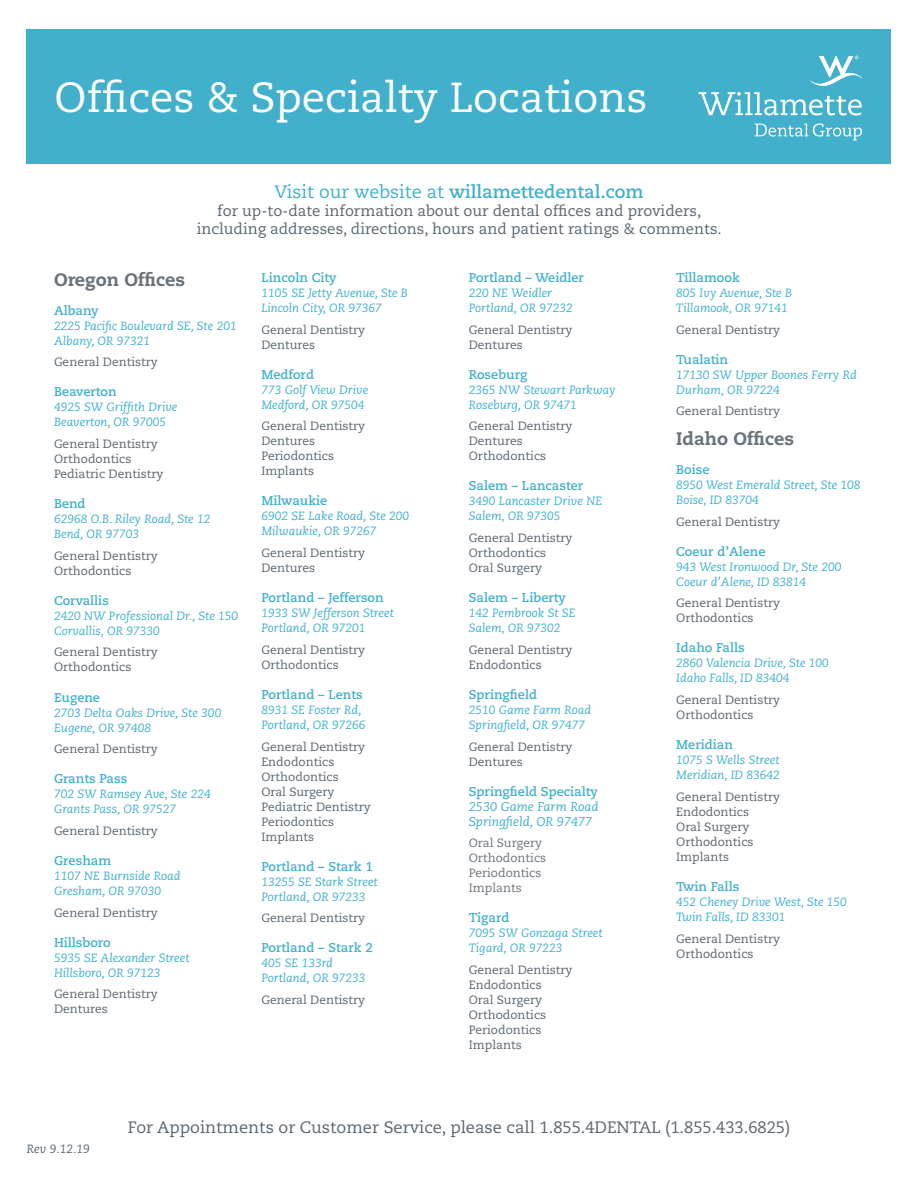
<style>
.page{position:relative;width:918px;height:1188px;background:#fff}
.page>*{position:absolute;margin:0;border:0;box-sizing:border-box;transform-origin:0 0}
.t1{font:42px "Caecilia LT Std";color:#fff}
.t2{font:700 18px "Caecilia LT Std";color:#43b0cb}
.t3{font:800 18px "Caecilia LT Std";color:#6a737b}
.t4{font:16.5px "Caecilia LT Std";color:#5a6670}
.t5{font:15px/18px "Caecilia LT Std";color:#5a6670;text-align:center}
.t6{font:700 12.75px "Caecilia LT Std";color:#43b0cb}
.t7{font:italic 12.75px/15px "Caecilia LT Std";color:#43b0cb}
.t8{font:italic 12px/15px "Caecilia LT Std";color:#43b0cb}
.t9{font:12px/15px "Caecilia LT Std";color:#5a6670}
.t10{font:12px/15px "Caecilia LT Std";color:#6a737b}
.t11{font:italic 12px "Caecilia LT Std";color:#5a6670}
.s1{font-weight:400}
</style>
<div class="page">
<div style="left:27px;top:29px;width:864px;height:135px;background:#43b0cb"></div>
<svg style="left:699px;top:92px;width:163px;height:23px"></svg>
<svg style="left:755px;top:123px;width:107px;height:18px"></svg>
<svg style="left:810px;top:56px;width:52px;height:30px"></svg>
<h1 class="t1" style="left:55px;top:73px;width:594px">Offices &amp; Specialty Locations</h1>
<h2 class="t2" style="left:274px;top:181px;width:370px"><span class="s1">Visit our website at</span> willamettedental.com</h2>
<p class="t5" style="left:197px;top:202px;width:527px">for up-to-date information about our dental offices and providers, including addresses, directions, hours and patient ratings &amp; comments.</p>
<h2 class="t3" style="left:54px;top:269px;width:133px">Oregon Offices</h2>
<p class="t6" style="left:54px;top:303px;width:46px">Albany</p>
<p class="t8" style="left:54px;top:318px;width:184px">2225 Pacific Boulevard SE, Ste 201<br>Albany, OR 97321</p>
<p class="t9" style="left:54px;top:355px;width:105px">General Dentistry</p>
<p class="t6" style="left:54px;top:384px;width:64px">Beaverton</p>
<p class="t8" style="left:54px;top:400px;width:125px">4925 SW Griffith Drive<br>Beaverton, OR 97005</p>
<p class="t9" style="left:54px;top:437px;width:111px">General Dentistry<br>Orthodontics<br>Pediatric Dentistry</p>
<p class="t6" style="left:54px;top:496px;width:33px">Bend</p>
<p class="t8" style="left:54px;top:512px;width:158px">62968 O.B. Riley Road, Ste 12<br>Bend, OR 97703</p>
<p class="t9" style="left:54px;top:548px;width:105px">General Dentistry<br>Orthodontics</p>
<p class="t6" style="left:54px;top:593px;width:56px">Corvallis</p>
<p class="t8" style="left:54px;top:608px;width:186px">2420 NW Professional Dr., Ste 150<br>Corvallis, OR 97330</p>
<p class="t9" style="left:54px;top:645px;width:105px">General Dentistry<br>Orthodontics</p>
<p class="t6" style="left:54px;top:690px;width:48px">Eugene</p>
<p class="t8" style="left:54px;top:705px;width:169px">2703 Delta Oaks Drive, Ste 300<br>Eugene, OR 97408</p>
<p class="t9" style="left:54px;top:742px;width:105px">General Dentistry</p>
<p class="t6" style="left:54px;top:771px;width:75px">Grants Pass</p>
<p class="t8" style="left:54px;top:787px;width:158px">702 SW Ramsey Ave, Ste 224<br>Grants Pass, OR 97527</p>
<p class="t9" style="left:54px;top:824px;width:105px">General Dentistry</p>
<p class="t6" style="left:54px;top:853px;width:59px">Gresham</p>
<p class="t8" style="left:54px;top:869px;width:128px">1107 NE Burnside Road<br>Gresham, OR 97030</p>
<p class="t9" style="left:54px;top:905px;width:105px">General Dentistry</p>
<p class="t6" style="left:54px;top:935px;width:58px">Hillsboro</p>
<p class="t8" style="left:54px;top:950px;width:137px">5935 SE Alexander Street<br>Hillsboro, OR 97123</p>
<p class="t9" style="left:54px;top:987px;width:105px">General Dentistry<br>Dentures</p>
<p class="t6" style="left:261px;top:270px;width:77px">Lincoln City</p>
<p class="t8" style="left:261px;top:286px;width:148px">1105 SE Jetty Avenue, Ste B<br>Lincoln City, OR 97367</p>
<p class="t9" style="left:261px;top:322px;width:105px">General Dentistry<br>Dentures</p>
<p class="t6" style="left:261px;top:367px;width:54px">Medford</p>
<p class="t8" style="left:261px;top:382px;width:108px">773 Golf View Drive<br>Medford, OR 97504</p>
<p class="t9" style="left:261px;top:419px;width:105px">General Dentistry<br>Dentures<br>Periodontics<br>Implants</p>
<p class="t6" style="left:261px;top:494px;width:67px">Milwaukie</p>
<p class="t8" style="left:261px;top:509px;width:149px">6902 SE Lake Road, Ste 200<br>Milwaukie, OR 97267</p>
<p class="t9" style="left:261px;top:546px;width:105px">General Dentistry<br>Dentures</p>
<p class="t6" style="left:261px;top:590px;width:124px">Portland – Jefferson</p>
<p class="t8" style="left:261px;top:606px;width:134px">1933 SW Jefferson Street<br>Portland, OR 97201</p>
<p class="t9" style="left:261px;top:643px;width:105px">General Dentistry<br>Orthodontics</p>
<p class="t6" style="left:261px;top:687px;width:103px">Portland – Lents</p>
<p class="t8" style="left:261px;top:703px;width:105px">8931 SE Foster Rd,<br>Portland, OR 97266</p>
<p class="t9" style="left:261px;top:739px;width:111px">General Dentistry<br>Endodontics<br>Orthodontics<br>Oral Surgery<br>Pediatric Dentistry<br>Periodontics<br>Implants</p>
<p class="t6" style="left:261px;top:859px;width:113px">Portland – Stark 1</p>
<p class="t8" style="left:261px;top:874px;width:118px">13255 SE Stark Street<br>Portland, OR 97233</p>
<p class="t9" style="left:261px;top:911px;width:105px">General Dentistry</p>
<p class="t6" style="left:261px;top:941px;width:113px">Portland – Stark 2</p>
<p class="t8" style="left:261px;top:956px;width:105px">405 SE 133rd<br>Portland, OR 97233</p>
<p class="t9" style="left:261px;top:993px;width:105px">General Dentistry</p>
<p class="t6" style="left:469px;top:270px;width:117px">Portland – Weidler</p>
<p class="t8" style="left:469px;top:286px;width:105px">220 NE Weidler<br>Portland, OR 97232</p>
<p class="t9" style="left:469px;top:322px;width:105px">General Dentistry<br>Dentures</p>
<p class="t6" style="left:469px;top:367px;width:60px">Roseburg</p>
<p class="t8" style="left:469px;top:382px;width:148px">2365 NW Stewart Parkway<br>Roseburg, OR 97471</p>
<p class="t9" style="left:469px;top:419px;width:105px">General Dentistry<br>Dentures<br>Orthodontics</p>
<p class="t6" style="left:469px;top:479px;width:116px">Salem – Lancaster</p>
<p class="t8" style="left:469px;top:494px;width:135px">3490 Lancaster Drive NE<br>Salem, OR 97305</p>
<p class="t9" style="left:469px;top:531px;width:105px">General Dentistry<br>Orthodontics<br>Oral Surgery</p>
<p class="t6" style="left:469px;top:590px;width:99px">Salem – Liberty</p>
<p class="t8" style="left:469px;top:606px;width:108px">142 Pembrook St SE<br>Salem, OR 97302</p>
<p class="t9" style="left:469px;top:643px;width:105px">General Dentistry<br>Endodontics</p>
<p class="t6" style="left:469px;top:687px;width:70px">Springfield</p>
<p class="t8" style="left:469px;top:703px;width:124px">2510 Game Farm Road<br>Springfield, OR 97477</p>
<p class="t9" style="left:469px;top:739px;width:105px">General Dentistry<br>Dentures</p>
<p class="t6" style="left:469px;top:784px;width:131px">Springfield Specialty</p>
<p class="t7" style="left:469px;top:799px;width:131px">2530 Game Farm Road<br>Springfield, OR 97477</p>
<p class="t10" style="left:469px;top:836px;width:79px">Oral Surgery<br>Orthodontics<br>Periodontics<br>Implants</p>
<p class="t6" style="left:469px;top:911px;width:42px">Tigard</p>
<p class="t8" style="left:469px;top:926px;width:135px">7095 SW Gonzaga Street<br>Tigard, OR 97223</p>
<p class="t9" style="left:469px;top:963px;width:105px">General Dentistry<br>Endodontics<br>Oral Surgery<br>Orthodontics<br>Periodontics<br>Implants</p>
<p class="t6" style="left:676px;top:270px;width:65px">Tillamook</p>
<p class="t8" style="left:676px;top:286px;width:118px">805 Ivy Avenue, Ste B<br>Tillamook, OR 97141</p>
<p class="t9" style="left:676px;top:322px;width:105px">General Dentistry</p>
<p class="t6" style="left:676px;top:352px;width:53px">Tualatin</p>
<p class="t8" style="left:676px;top:367px;width:182px">17130 SW Upper Boones Ferry Rd<br>Durham, OR 97224</p>
<p class="t9" style="left:676px;top:404px;width:105px">General Dentistry</p>
<h2 class="t3" style="left:676px;top:428px;width:120px">Idaho Offices</h2>
<p class="t6" style="left:676px;top:462px;width:35px">Boise</p>
<p class="t8" style="left:676px;top:478px;width:186px">8950 West Emerald Street, Ste 108<br>Boise, ID 83704</p>
<p class="t9" style="left:676px;top:514px;width:105px">General Dentistry</p>
<p class="t6" style="left:676px;top:544px;width:91px">Coeur d’Alene</p>
<p class="t8" style="left:676px;top:559px;width:167px">943 West Ironwood Dr, Ste 200<br>Coeur d’Alene, ID 83814</p>
<p class="t9" style="left:676px;top:596px;width:105px">General Dentistry<br>Orthodontics</p>
<p class="t6" style="left:676px;top:641px;width:70px">Idaho Falls</p>
<p class="t8" style="left:676px;top:656px;width:154px">2860 Valencia Drive, Ste 100<br>Idaho Falls, ID 83404</p>
<p class="t9" style="left:676px;top:693px;width:105px">General Dentistry<br>Orthodontics</p>
<p class="t6" style="left:676px;top:737px;width:58px">Meridian</p>
<p class="t8" style="left:676px;top:753px;width:105px">1075 S Wells Street<br>Meridian, ID 83642</p>
<p class="t9" style="left:676px;top:790px;width:105px">General Dentistry<br>Endodontics<br>Oral Surgery<br>Orthodontics<br>Implants</p>
<p class="t6" style="left:676px;top:879px;width:65px">Twin Falls</p>
<p class="t8" style="left:676px;top:895px;width:172px">452 Cheney Drive West, Ste 150<br>Twin Falls, ID 83301</p>
<p class="t9" style="left:676px;top:931px;width:105px">General Dentistry<br>Orthodontics</p>
<p class="t11" style="left:27px;top:1142px;width:64px">Rev 9.12.19</p>
<h3 class="t4" style="left:128px;top:1118px;width:664px">For Appointments or Customer Service, please call 1.855.4DENTAL (1.855.433.6825)</h3>
</div>
